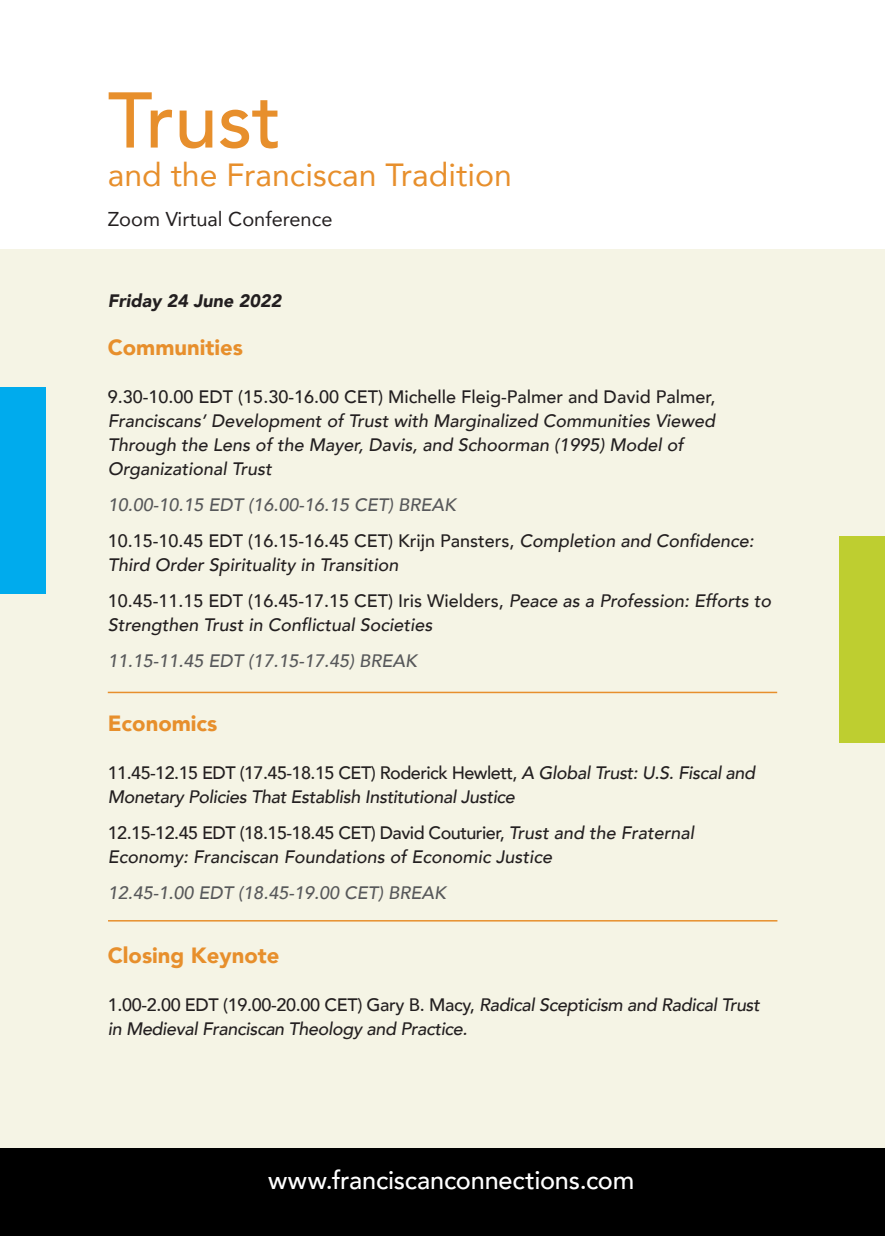
<style>
.page{position:relative;width:885px;height:1236px;background:#fff}
.page>*{position:absolute;margin:0;border:0;box-sizing:border-box;transform-origin:0 0}
.t1{font:500 78px "Avenir";color:#e78f2c}
.t2{font:32px "Avenir";color:#e78f2c}
.t3{font:500 25.6px "Avenir";letter-spacing:-.01em;color:#fff}
.t4{font:900 22px "Avenir";color:#e78f2c}
.t5{font:20px "Avenir";color:#231f20}
.t6{font:italic 500 18px/24px "Avenir";color:#231f20}
.t7{font:italic 500 18px/24px "Avenir";letter-spacing:-.02em;color:#231f20}
.t8{font:500 18px/36px "Avenir";color:#231f20}
.t9{font:italic 500 18px "Avenir";color:#57585a}
.t10{font:italic 900 18px "Avenir";color:#231f20}
.s1{font-style:italic;color:#57585a}
.s2{font-style:italic}
.s3{font-style:normal}
</style>
<div class="page">
<div style="left:0;top:249px;width:884px;height:922px;background:#f5f4e5"></div>
<div style="left:0;top:387px;width:45px;height:207px;background:#00abed"></div>
<div style="left:839px;top:536px;width:45px;height:207px;background:#bece30"></div>
<div style="left:0;top:1148px;width:884px;height:88px;background:#000"></div>
<hr style="left:108px;top:692px;width:669px;height:1px;background:#e78f2c">
<hr style="left:108px;top:920px;width:669px;height:1px;background:#e78f2c">
<h1 class="t1" style="left:108px;top:53px;width:175px">Trust</h1>
<h2 class="t2" style="left:108px;top:149px;width:405px">and the Franciscan Tradition</h2>
<p class="t5" style="left:108px;top:203px;width:226px">Zoom Virtual Conference</p>
<p class="t10" style="left:108px;top:286px;width:175px">Friday 24 June 2022</p>
<p class="t4" style="left:108px;top:329px;width:137px">Communities</p>
<p class="t8" style="left:108px;top:378px;width:609px">9.30-10.00 EDT (15.30-16.00 CET) Michelle Fleig-Palmer and David Palmer,</p>
<p class="t6" style="left:108px;top:409px;width:609px">Franciscans’ Development of Trust with Marginalized Communities Viewed<br>Through the Lens of the Mayer, Davis, and Schoorman (1995) Model of<br>Organizational Trust</p>
<p class="t8" style="left:108px;top:486px;width:647px"><span class="s1">10.00-10.15 EDT (16.00-16.15 CET) BREAK<br></span>10.15-10.45 EDT (16.15-16.45 CET) Krijn Pansters, <span class="s2">Completion and Confidence:</span></p>
<p class="t6" style="left:108px;top:547px;width:664px;line-height:36px">Third Order Spirituality in Transition<br><span class="s3">10.45-11.15 EDT (16.45-17.15 CET) Iris Wielders,</span> Peace as a Profession: Efforts to</p>
<p class="t6" style="left:108px;top:613px;width:326px">Strengthen Trust in Conflictual Societies</p>
<p class="t9" style="left:108px;top:650px;width:310px">11.15-11.45 EDT (17.15-17.45) BREAK</p>
<p class="t4" style="left:108px;top:705px;width:111px">Economics</p>
<p class="t7" style="left:108px;top:761px;width:649px"><span class="s3">11.45-12.15 EDT (17.45-18.15 CET) Roderick Hewlett,</span> A Global Trust: U.S. Fiscal and<br>Monetary Policies That Establish Institutional Justice</p>
<p class="t6" style="left:108px;top:821px;width:588px"><span class="s3">12.15-12.45 EDT (18.15-18.45 CET) David Couturier,</span> Trust and the Fraternal<br>Economy: Franciscan Foundations of Economic Justice</p>
<p class="t9" style="left:108px;top:882px;width:339px">12.45-1.00 EDT (18.45-19.00 CET) BREAK</p>
<p class="t4" style="left:108px;top:937px;width:173px">Closing Keynote</p>
<p class="t7" style="left:108px;top:993px;width:653px"><span class="s3">1.00-2.00 EDT (19.00-20.00 CET) Gary B. Macy,</span> Radical Scepticism and Radical Trust in Medieval Franciscan Theology and Practice.</p>
<h3 class="t3" style="left:268px;top:1158px;width:368px">www.franciscanconnections.com</h3>
</div>
